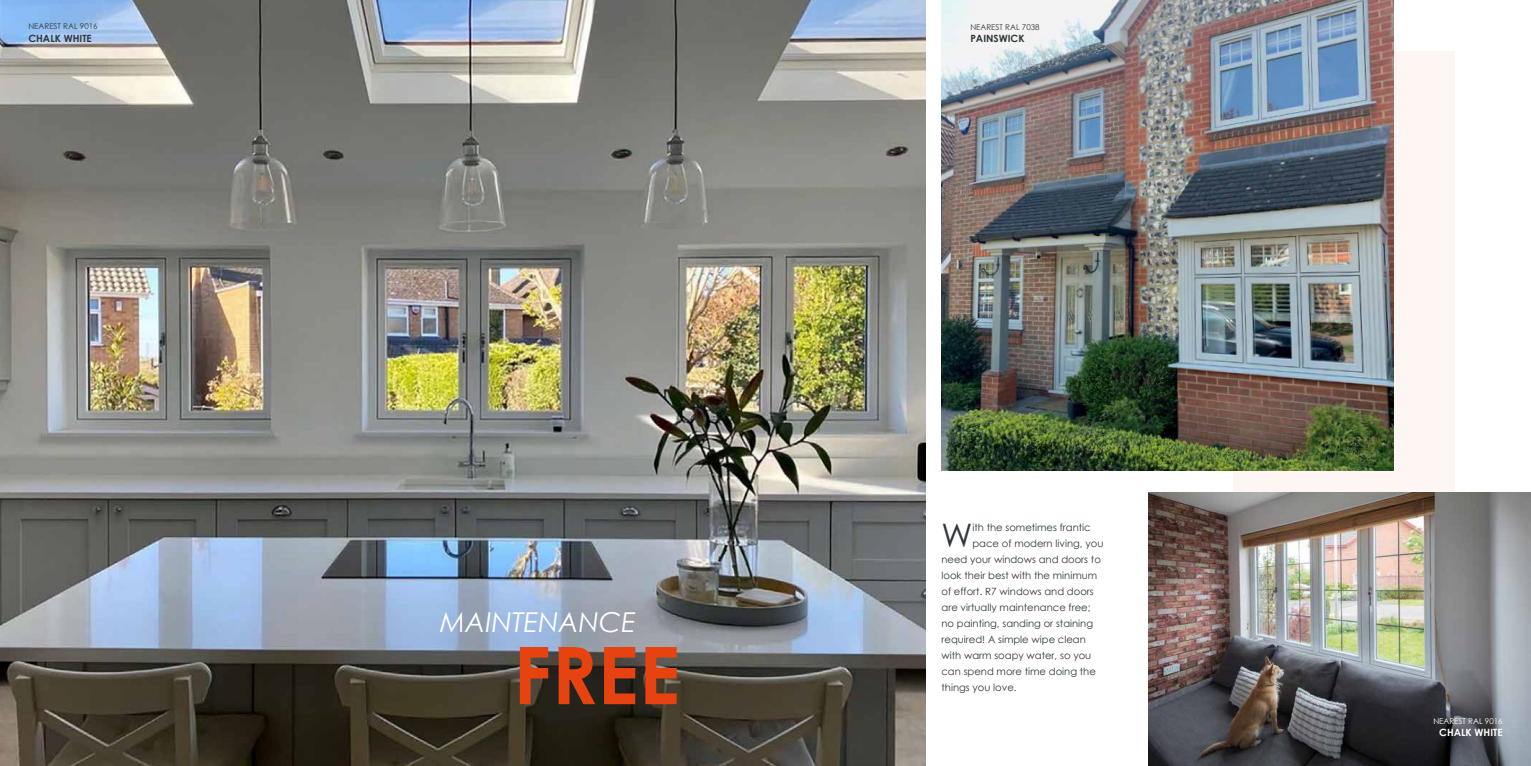
<style>
.page{position:relative;width:1531px;height:766px;background:#fff}
.page>*{position:absolute;margin:0;border:0;box-sizing:border-box;transform-origin:0 0}
.t1{font:700 79.5px "Century Gothic";color:#e74310}
.t2{font:32.3px "Century Gothic";color:#30383b}
.t3{font:italic 27.4px "Century Gothic";color:#fff}
.t4{font:10px "Century Gothic";color:#30383b}
.t5{font:700 10px "Century Gothic";color:#30383b}
.t6{font:700 10px "Century Gothic";color:#fff}
.t7{font:8px "Century Gothic";color:#30383b}
.t8{font:8px "Century Gothic";color:#fff}
</style>
<div class="page">
<img style="left:0;top:0;width:926px;height:765px">
<div style="left:1233px;top:51px;width:222px;height:663px;background:#fdf6f3"></div>
<img style="left:941px;top:0;width:452px;height:470px">
<img style="left:1148px;top:492px;width:383px;height:273px">
<p class="t7" style="left:28px;top:21px;width:71px">NEAREST RAL 9016</p>
<p class="t5" style="left:28px;top:30px;width:65px">CHALK WHITE</p>
<h3 class="t3" style="left:440px;top:602px;width:197px">MAINTENANCE</h3>
<h1 class="t1" style="left:513px;top:614px;width:169px">FREE</h1>
<p class="t7" style="left:970px;top:22px;width:71px">NEAREST RAL 7038</p>
<p class="t5" style="left:970px;top:31px;width:56px">PAINSWICK</p>
<h2 class="t2" style="left:941px;top:512px;width:32px">W</h2>
<p class="t4" style="left:972px;top:520px;width:120px">ith the sometimes frantic</p>
<p class="t4" style="left:972px;top:536px;width:132px">pace of modern living, you</p>
<p class="t4" style="left:941px;top:552px;width:161px">need your windows and doors to</p>
<p class="t4" style="left:941px;top:568px;width:157px">look their best with the minimum</p>
<p class="t4" style="left:941px;top:584px;width:154px">of effort. R7 windows and doors</p>
<p class="t4" style="left:941px;top:600px;width:150px">are virtually maintenance free;</p>
<p class="t4" style="left:941px;top:616px;width:153px">no painting, sanding or staining</p>
<p class="t4" style="left:941px;top:632px;width:146px">required! A simple wipe clean</p>
<p class="t4" style="left:941px;top:648px;width:151px">with warm soapy water, so you</p>
<p class="t4" style="left:941px;top:664px;width:156px">can spend more time doing the</p>
<p class="t4" style="left:941px;top:680px;width:77px">things you love.</p>
<p class="t8" style="left:1433px;top:715px;width:71px">NEAREST RAL 9016</p>
<p class="t6" style="left:1439px;top:724px;width:65px">CHALK WHITE</p>
</div>
